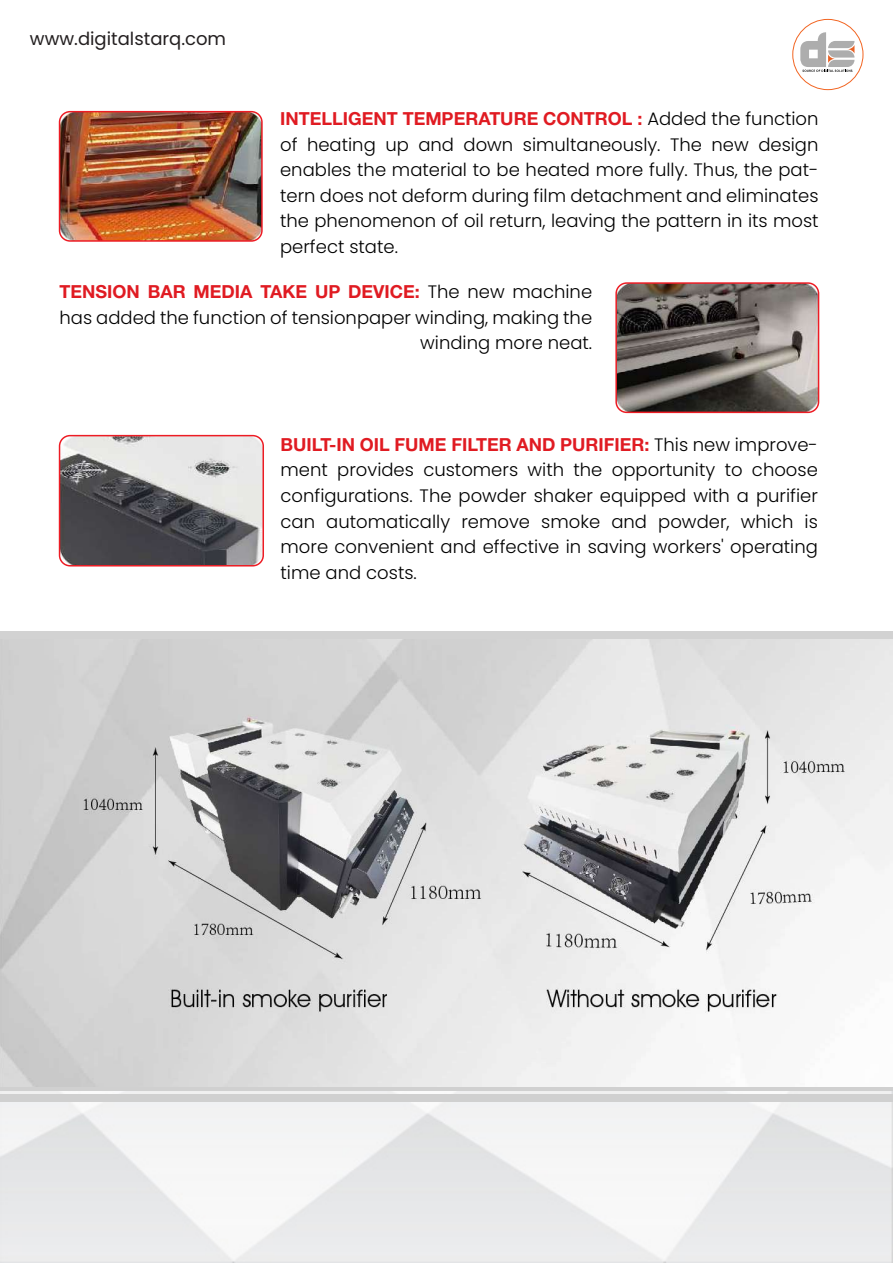
<style>
.page{position:relative;width:893px;height:1263px;background:#fff}
.page>*{position:absolute;margin:0;border:0;box-sizing:border-box;transform-origin:0 0}
.t1{font:300 18px/25.5px "Poppins";color:#000;text-align:justify}
.t2{font:700 18px "Helvetica Neue LT Std";color:#e01b22}
.t3{font:18px "Poppins";color:#231f20}
.s1{font-family:"Poppins";font-weight:300;color:#000}
</style>
<div class="page">
<div style="left:792px;top:19px;width:71px;height:71px;border:1px solid #f26522;border-radius:50%"></div>
<svg style="left:800px;top:32px;width:54px;height:40px"></svg>
<img style="left:0;top:639px;width:893px;height:448px">
<img style="left:60px;top:112px;width:200px;height:127px">
<div style="left:59px;top:111px;width:204px;height:131px;border:2px solid #ed1c24;border-radius:11px"></div>
<img style="left:618px;top:284px;width:200px;height:128px">
<div style="left:615px;top:282px;width:204px;height:131px;border:2px solid #ed1c24;border-radius:11px"></div>
<img style="left:60px;top:436px;width:203px;height:130px">
<div style="left:59px;top:435px;width:205px;height:131px;border:2px solid #ed1c24;border-radius:11px"></div>
<div style="left:0;top:631px;width:893px;height:8px;background:#d2d2d2"></div>
<hr style="left:0;top:1087px;width:893px;height:4px;background:#d0d0d0">
<div style="left:0;top:1094px;width:893px;height:7px;background:#d0d0d0"></div>
<p class="t3" style="left:30px;top:28px;width:198px">www.digitalstarq.com</p>
<p class="t2" style="left:280px;top:108px;width:540px">INTELLIGENT TEMPERATURE CONTROL : <span class="s1">Added the function</span></p>
<p class="t1" style="left:280px;top:132px;width:540px">of heating up and down simultaneously. The new design enables the material to be heated more fully. Thus, the pat&shy;tern does not deform during film detachment and eliminates the phenomenon of oil return, leaving the pattern in its most perfect state.</p>
<p class="t2" style="left:60px;top:281px;width:534px">TENSION BAR MEDIA TAKE UP DEVICE: <span class="s1">The new machine</span></p>
<p class="t1" style="left:60px;top:305px;width:534px;text-align:right">has added the function of tensionpaper winding, making the winding more neat.</p>
<p class="t2" style="left:281px;top:433px;width:539px">BUILT-IN OIL FUME FILTER AND PURIFIER: <span class="s1">This new improve-</span></p>
<p class="t1" style="left:281px;top:457px;width:539px">ment provides customers with the opportunity to choose configurations. The powder shaker equipped with a purifier can automatically remove smoke and powder, which is more convenient and effective in saving workers' operating time and costs.</p>
</div>
